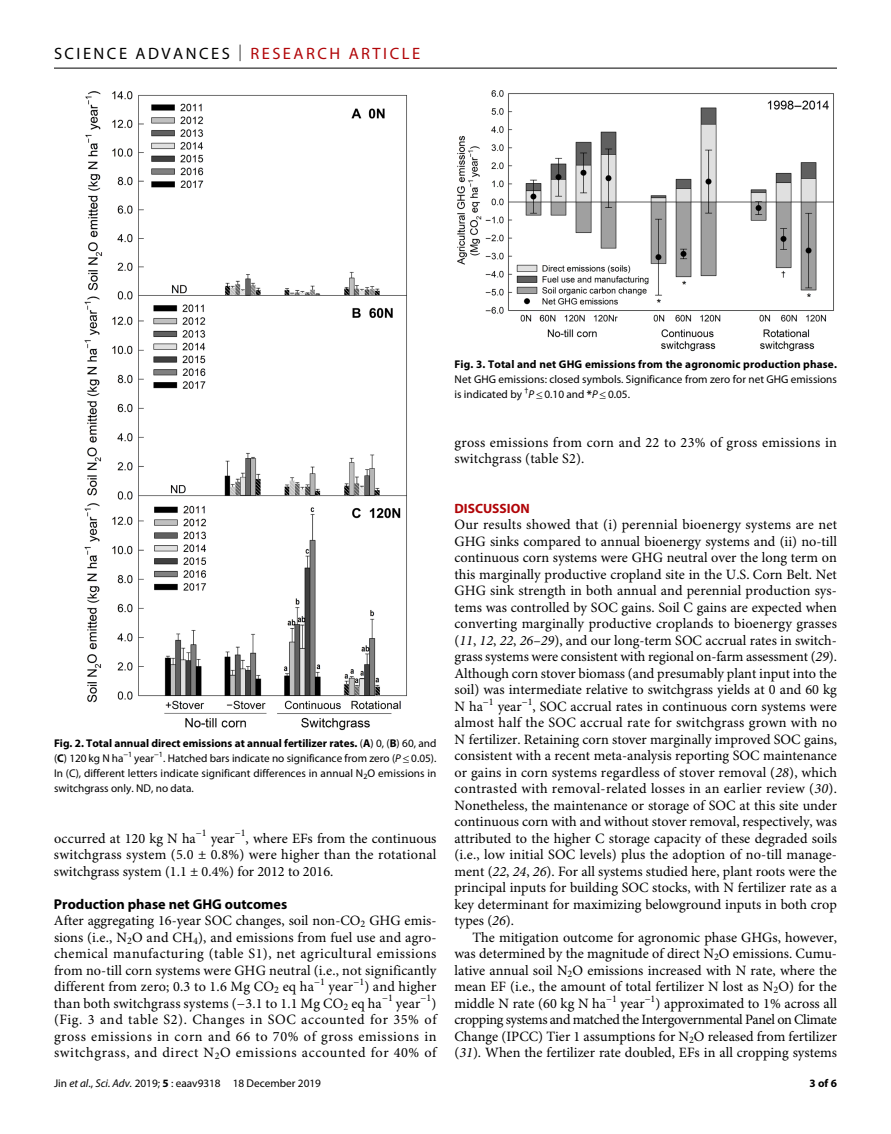
<style>
.page{position:relative;width:891px;height:1134px;background:#fff}
.page>*{position:absolute;margin:0;border:0;box-sizing:border-box;transform-origin:0 0}
.t1{font:16.5px "Myriad Pro";letter-spacing:.15em;color:#000}
.t2{font:14.25px/16.5px "Minion Pro";letter-spacing:.01em;color:#000;text-align:justify}
.t3{font:700 14.25px "Myriad Pro";color:#000}
.t4{font:700 13.5px "Myriad Pro";color:#b10508}
.t5{font:11.25px/15px "Myriad Pro";color:#000;text-align:justify}
.t6{font:700 11.25px "Myriad Pro";letter-spacing:.01em;color:#000}
.s1{font-weight:300}
.s2{color:#b10508}
.s3{font-weight:700}
.s4{font-style:italic}
</style>
<div class="page">
<hr style="left:54px;top:68px;width:783px;height:1px;background:#000">
<img style="left:84px;top:91px;width:323px;height:640px">
<img style="left:457px;top:90px;width:377px;height:261px">
<p class="t1" style="left:54px;top:40px;width:368px">SCIENCE ADVANCES <span class="s1">|</span> <span class="s2">RESEARCH ARTICLE</span></p>
<p class="t5" style="left:54px;top:736px;width:384px"><span class="s3">Fig. 2. Total annual direct emissions at annual fertilizer rates.</span> (<span class="s3">A</span>) 0, (<span class="s3">B</span>) 60, and (<span class="s3">C</span>) 120 kg N ha<sup>−1</sup> year<sup>−1</sup>. Hatched bars indicate no significance from zero (<span class="s4">P</span> ≤ 0.05).<br>In (C), different letters indicate significant differences in annual N<sub>2</sub>O emissions in switchgrass only. ND, no data.</p>
<p class="t2" style="left:54px;top:831px;width:384px">occurred at 120 kg N ha<sup>−1</sup> year<sup>−1</sup>, where EFs from the continuous switchgrass system (5.0 ± 0.8%) were higher than the rotational switchgrass system (1.1 ± 0.4%) for 2012 to 2016.</p>
<p class="t3" style="left:54px;top:892px;width:235px">Production phase net GHG outcomes</p>
<p class="t2" style="left:54px;top:914px;width:384px">After aggregating 16-year SOC changes, soil non-CO<sub>2</sub> GHG emis&shy;sions (i.e., N<sub>2</sub>O and CH<sub>4</sub>), and emissions from fuel use and agro&shy;chemical manufacturing (table S1), net agricultural emissions from no-till corn systems were GHG neutral (i.e., not significantly different from zero; 0.3 to 1.6 Mg CO<sub>2</sub> eq ha<sup>−1</sup> year<sup>−1</sup>) and higher than both switchgrass systems (−3.1 to 1.1 Mg CO<sub>2</sub> eq ha<sup>−1</sup> year<sup>−1</sup>) (Fig. 3 and table S2). Changes in SOC accounted for 35% of gross emissions in corn and 66 to 70% of gross emissions in switchgrass, and direct N<sub>2</sub>O emissions accounted for 40% of</p>
<p class="t5" style="left:54px;top:1076px;width:268px">Jin <span class="s4">et al</span>., <span class="s4">Sci. Adv.</span> 2019; <span class="s3">5</span> : eaav9318 18 December 2019</p>
<p class="t6" style="left:454px;top:355px;width:384px">Fig. 3. Total and net GHG emissions from the agronomic production phase.</p>
<p class="t5" style="left:454px;top:372px;width:384px">Net GHG emissions: closed symbols. Significance from zero for net GHG emissions is indicated by <sup>†</sup><span class="s4">P</span> ≤ 0.10 and <span class="s3">*</span><span class="s4">P</span> ≤ 0.05.</p>
<p class="t2" style="left:455px;top:435px;width:384px">gross emissions from corn and 22 to 23% of gross emissions in switchgrass (table S2).</p>
<p class="t4" style="left:454px;top:497px;width:77px">DISCUSSION</p>
<p class="t2" style="left:454px;top:518px;width:384px">Our results showed that (i) perennial bioenergy systems are net GHG sinks compared to annual bioenergy systems and (ii) no-till continuous corn systems were GHG neutral over the long term on this marginally productive cropland site in the U.S. Corn Belt. Net GHG sink strength in both annual and perennial production sys&shy;tems was controlled by SOC gains. Soil C gains are expected when converting marginally productive croplands to bioenergy grasses (<span class="s4">11</span>, <span class="s4">12</span>, <span class="s4">22</span>, <span class="s4">26</span>–<span class="s4">29</span>), and our long-term SOC accrual rates in switch&shy;grass systems were consistent with regional on-farm assessment (<span class="s4">29</span>).<br>Although corn stover biomass (and presumably plant input into the soil) was intermediate relative to switchgrass yields at 0 and 60 kg N ha<sup>−1</sup> year<sup>−1</sup>, SOC accrual rates in continuous corn systems were almost half the SOC accrual rate for switchgrass grown with no N fertilizer. Retaining corn stover marginally improved SOC gains, consistent with a recent meta-analysis reporting SOC maintenance or gains in corn systems regardless of stover removal (<span class="s4">28</span>), which contrasted with removal-related losses in an earlier review (<span class="s4">30</span>).<br>Nonetheless, the maintenance or storage of SOC at this site under continuous corn with and without stover removal, respectively, was attributed to the higher C storage capacity of these degraded soils (i.e., low initial SOC levels) plus the adoption of no-till manage&shy;ment (<span class="s4">22</span>, <span class="s4">24</span>, <span class="s4">26</span>). For all systems studied here, plant roots were the principal inputs for building SOC stocks, with N fertilizer rate as a key determinant for maximizing belowground inputs in both crop types (<span class="s4">26</span>).</p>
<p class="t2" style="left:454px;top:930px;width:384px;text-indent:18px">The mitigation outcome for agronomic phase GHGs, however, was determined by the magnitude of direct N<sub>2</sub>O emissions. Cumu&shy;lative annual soil N<sub>2</sub>O emissions increased with N rate, where the mean EF (i.e., the amount of total fertilizer N lost as N<sub>2</sub>O) for the middle N rate (60 kg N ha<sup>−1</sup> year<sup>−1</sup>) approximated to 1% across all cropping systems and matched the Intergovernmental Panel on Climate Change (IPCC) Tier 1 assumptions for N<sub>2</sub>O released from fertilizer (<span class="s4">31</span>). When the fertilizer rate doubled, EFs in all cropping systems</p>
<p class="t6" style="left:810px;top:1074px;width:29px">3 of 6</p>
</div>
